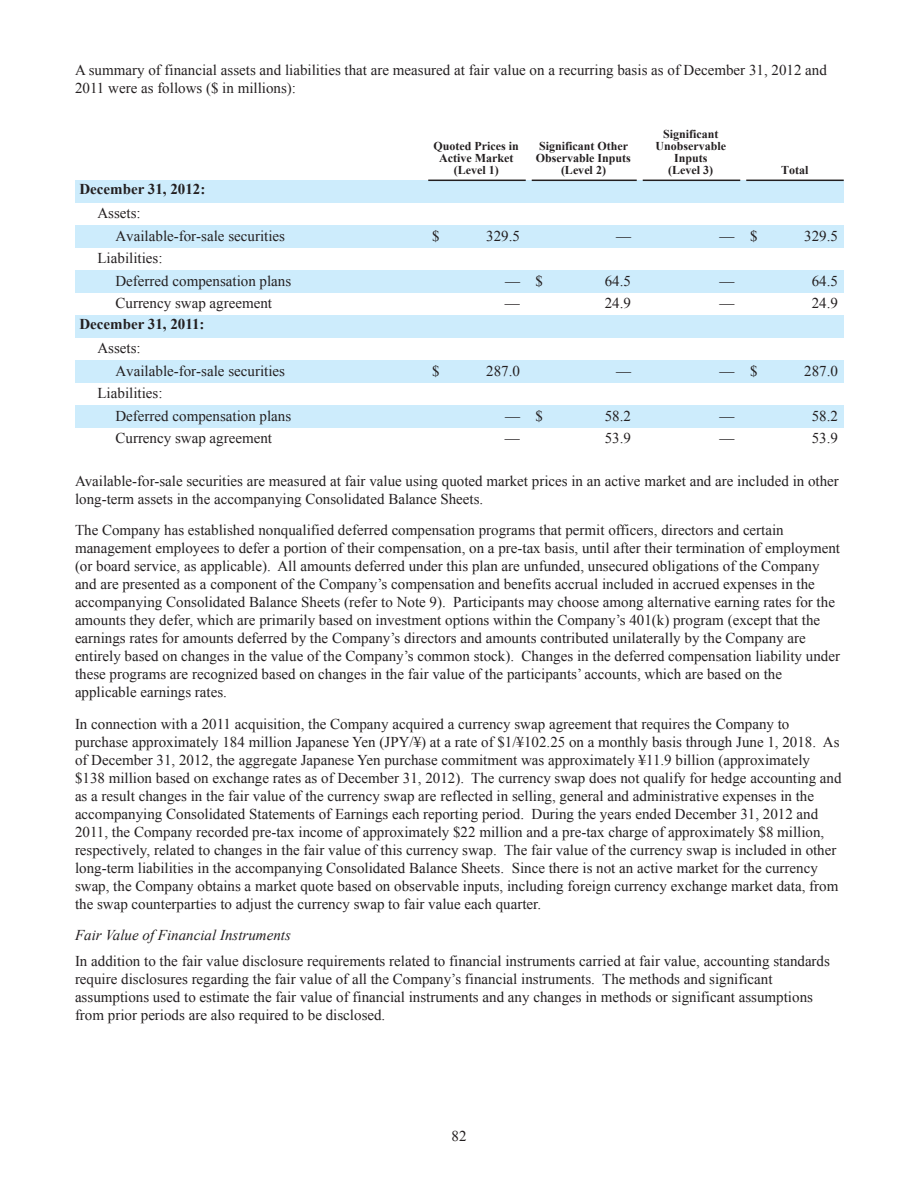
<style>
.page{position:relative;width:918px;height:1188px;background:#fff}
.page>*{position:absolute;margin:0;border:0;box-sizing:border-box;transform-origin:0 0}
.t1{font:15px/18px "Times New Roman";color:#231f20}
.t2{font:700 15px "Times New Roman";color:#231f20}
.t3{font:italic 15px "Times New Roman";color:#231f20}
.t4{font:700 12px/12px "Times New Roman";color:#231f20;text-align:center}
</style>
<div class="page">
<div style="left:76px;top:180px;width:768px;height:23px;background:#cdecfc"></div>
<div style="left:76px;top:225px;width:768px;height:23px;background:#cdecfc"></div>
<div style="left:76px;top:270px;width:768px;height:23px;background:#cdecfc"></div>
<div style="left:76px;top:315px;width:768px;height:23px;background:#cdecfc"></div>
<div style="left:76px;top:360px;width:768px;height:23px;background:#cdecfc"></div>
<div style="left:76px;top:405px;width:768px;height:23px;background:#cdecfc"></div>
<hr style="left:428px;top:180px;width:98px;height:1px;background:#231f20">
<hr style="left:532px;top:180px;width:105px;height:1px;background:#231f20">
<hr style="left:643px;top:180px;width:97px;height:1px;background:#231f20">
<hr style="left:746px;top:180px;width:98px;height:1px;background:#231f20">
<p class="t1" style="left:75px;top:61px;width:753px">A summary of financial assets and liabilities that are measured at fair value on a recurring basis as of December 31, 2012 and<br>2011 were as follows ($ in millions):</p>
<p class="t2" style="left:80px;top:181px;width:127px">December 31, 2012:</p>
<p class="t1" style="left:116px;top:202px;width:171px;line-height:22.5px;text-indent:-18px">Assets:<br>Available-for-sale securities</p>
<p class="t1" style="left:116px;top:247px;width:177px;line-height:22.5px;text-indent:-18px">Liabilities:<br>Deferred compensation plans</p>
<p class="t4" style="left:434px;top:140px;width:87px">Quoted Prices in<br>Active Market (Level 1)</p>
<p class="t4" style="left:536px;top:140px;width:97px">Significant Other<br>Observable Inputs (Level 2)</p>
<p class="t4" style="left:655px;top:128px;width:72px">Significant<br>Unobservable<br>Inputs<br>(Level 3)</p>
<p class="t4" style="left:781px;top:164px;width:29px">Total</p>
<p class="t1" style="left:432px;top:227px;width:9px">$</p>
<p class="t1" style="left:486px;top:227px;width:35px">329.5</p>
<p class="t1" style="left:616px;top:227px;width:16px">—</p>
<p class="t1" style="left:720px;top:227px;width:40px">— $</p>
<p class="t1" style="left:804px;top:227px;width:35px">329.5</p>
<p class="t1" style="left:505px;top:272px;width:40px">— $</p>
<p class="t1" style="left:605px;top:272px;width:28px">64.5</p>
<p class="t1" style="left:720px;top:272px;width:16px">—</p>
<p class="t1" style="left:812px;top:272px;width:28px">64.5</p>
<p class="t1" style="left:116px;top:294px;width:158px">Currency swap agreement</p>
<p class="t1" style="left:505px;top:294px;width:16px">—</p>
<p class="t1" style="left:605px;top:294px;width:28px">24.9</p>
<p class="t1" style="left:719px;top:294px;width:16px">—</p>
<p class="t1" style="left:812px;top:294px;width:28px">24.9</p>
<p class="t2" style="left:80px;top:316px;width:127px">December 31, 2011:</p>
<p class="t1" style="left:116px;top:337px;width:171px;line-height:22.5px;text-indent:-18px">Assets:<br>Available-for-sale securities</p>
<p class="t1" style="left:432px;top:362px;width:9px">$</p>
<p class="t1" style="left:486px;top:362px;width:35px">287.0</p>
<p class="t1" style="left:616px;top:362px;width:16px">—</p>
<p class="t1" style="left:720px;top:362px;width:40px">— $</p>
<p class="t1" style="left:804px;top:362px;width:35px">287.0</p>
<p class="t1" style="left:116px;top:382px;width:177px;line-height:22.5px;text-indent:-18px">Liabilities:<br>Deferred compensation plans</p>
<p class="t1" style="left:505px;top:407px;width:40px">— $</p>
<p class="t1" style="left:605px;top:407px;width:28px">58.2</p>
<p class="t1" style="left:720px;top:407px;width:16px">—</p>
<p class="t1" style="left:812px;top:407px;width:28px">58.2</p>
<p class="t1" style="left:116px;top:429px;width:158px">Currency swap agreement</p>
<p class="t1" style="left:505px;top:429px;width:16px">—</p>
<p class="t1" style="left:605px;top:429px;width:28px">53.9</p>
<p class="t1" style="left:719px;top:429px;width:16px">—</p>
<p class="t1" style="left:812px;top:429px;width:28px">53.9</p>
<p class="t1" style="left:75px;top:471px;width:765px">Available-for-sale securities are measured at fair value using quoted market prices in an active market and are included in other long-term assets in the accompanying Consolidated Balance Sheets.</p>
<p class="t1" style="left:75px;top:521px;width:767px">The Company has established nonqualified deferred compensation programs that permit officers, directors and certain management employees to defer a portion of their compensation, on a pre-tax basis, until after their termination of employment (or board service, as applicable). All amounts deferred under this plan are unfunded, unsecured obligations of the Company and are presented as a component of the Company’s compensation and benefits accrual included in accrued expenses in the accompanying Consolidated Balance Sheets (refer to Note 9). Participants may choose among alternative earning rates for the amounts they defer, which are primarily based on investment options within the Company’s 401(k) program (except that the earnings rates for amounts deferred by the Company’s directors and amounts contributed unilaterally by the Company are entirely based on changes in the value of the Company’s common stock). Changes in the deferred compensation liability under these programs are recognized based on changes in the fair value of the participants’ accounts, which are based on the applicable earnings rates.</p>
<p class="t1" style="left:75px;top:714px;width:768px">In connection with a 2011 acquisition, the Company acquired a currency swap agreement that requires the Company to purchase approximately 184 million Japanese Yen (JPY/¥) at a rate of $1/¥102.25 on a monthly basis through June 1, 2018. As of December 31, 2012, the aggregate Japanese Yen purchase commitment was approximately ¥11.9 billion (approximately $138 million based on exchange rates as of December 31, 2012). The currency swap does not qualify for hedge accounting and as a result changes in the fair value of the currency swap are reflected in selling, general and administrative expenses in the accompanying Consolidated Statements of Earnings each reporting period. During the years ended December 31, 2012 and 2011, the Company recorded pre-tax income of approximately $22 million and a pre-tax charge of approximately $8 million, respectively, related to changes in the fair value of this currency swap. The fair value of the currency swap is included in other long-term liabilities in the accompanying Consolidated Balance Sheets. Since there is not an active market for the currency swap, the Company obtains a market quote based on observable inputs, including foreign currency exchange market data, from the swap counterparties to adjust the currency swap to fair value each quarter.</p>
<p class="t3" style="left:75px;top:927px;width:217px">Fair Value of Financial Instruments</p>
<p class="t1" style="left:75px;top:951px;width:756px">In addition to the fair value disclosure requirements related to financial instruments carried at fair value, accounting standards require disclosures regarding the fair value of all the Company’s financial instruments. The methods and significant assumptions used to estimate the fair value of financial instruments and any changes in methods or significant assumptions from prior periods are also required to be disclosed.</p>
<p class="t1" style="left:452px;top:1127px;width:16px">82</p>
</div>
